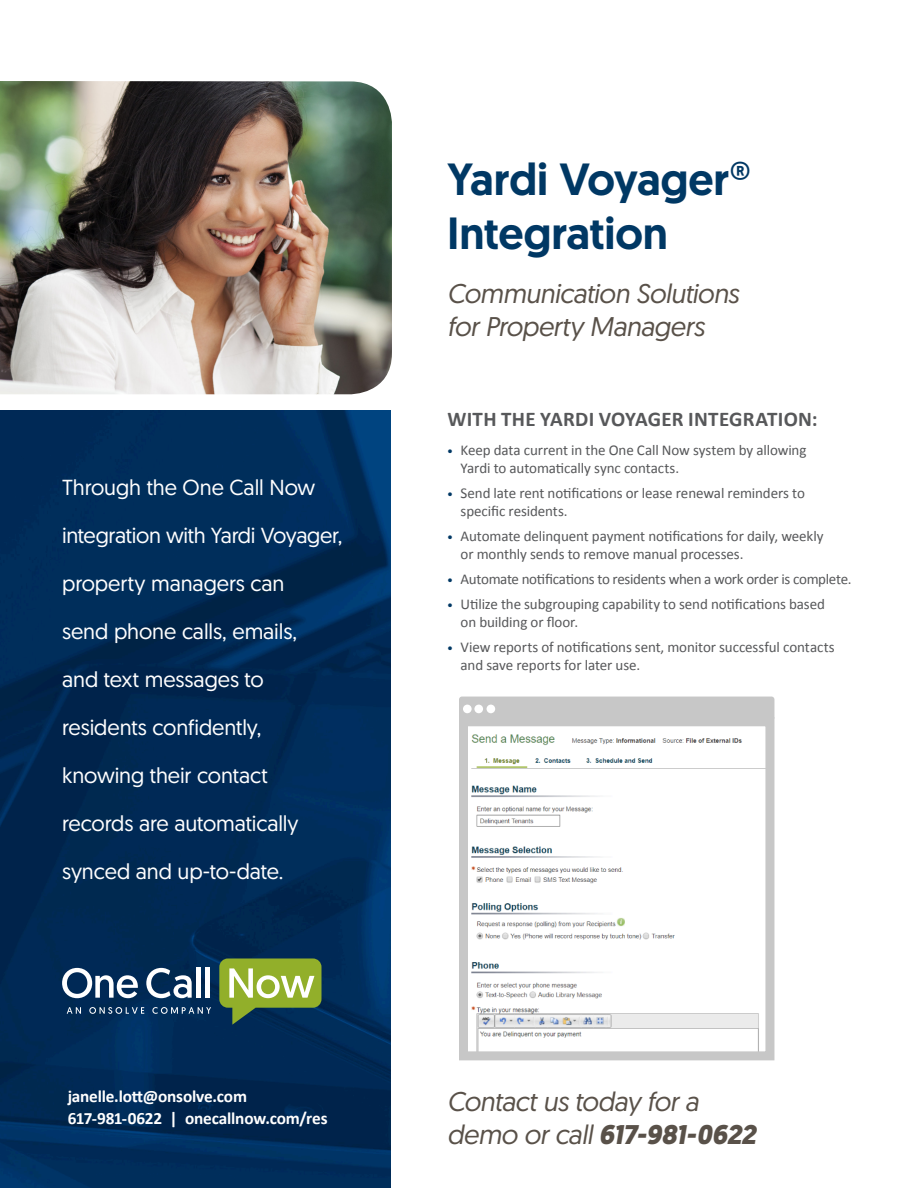
<style>
.page{position:relative;width:918px;height:1188px;background:#fff}
.page>*{position:absolute;margin:0;border:0;box-sizing:border-box;transform-origin:0 0}
.t1{font:500 45px/54px "Geomanist";letter-spacing:-.005em;color:#003864}
.Subtitle{font:italic 27px/33px "Geomanist";letter-spacing:-.015em;color:#595149}
.Callout{font:21.75px "Geomanist";letter-spacing:-.005em;color:#fff}
.numeral{font:700 21px "Calibri";letter-spacing:.015em;color:#57585a}
.t2{font:700 17.25px "Calibri";letter-spacing:-.01em;color:#fff}
.bullet_tab{font:15px/18px "Calibri";letter-spacing:-.01em;color:#57585a}
.s1{font-weight:400}
.s2{font-size:12px;color:#003864}
.s3{font-weight:700}
</style>
<div class="page">
<img style="left:0;top:411px;width:391px;height:777px">
<img style="left:0;top:81px;width:392px;height:314px">
<svg style="left:62px;top:968px;width:76px;height:30px"></svg>
<svg style="left:146px;top:968px;width:46px;height:30px"></svg>
<div style="left:196px;top:967px;width:5px;height:31px;background:#fff"></div>
<hr style="left:206px;top:967px;width:4px;height:31px;background:#fff">
<svg style="left:219px;top:959px;width:103px;height:66px;background:#7d9953"></svg>
<svg style="left:67px;top:1007px;width:14px;height:7px"></svg>
<svg style="left:89px;top:1007px;width:55px;height:7px"></svg>
<svg style="left:152px;top:1007px;width:59px;height:7px"></svg>
<svg style="left:459px;top:713px;width:316px;height:348px"></svg>
<div style="left:459px;top:697px;width:315px;height:22px;background:#c7c7c7"></div>
<div style="left:463px;top:705px;width:9px;height:8px;background:#fff;border-radius:50%"></div>
<div style="left:474px;top:705px;width:9px;height:8px;background:#fff;border-radius:50%"></div>
<div style="left:487px;top:705px;width:8px;height:8px;background:#fff;border-radius:50%"></div>
<p class="Callout" style="left:62px;top:473px;width:255px">Through the One Call Now</p>
<p class="Callout" style="left:62px;top:521px;width:282px">integration with Yardi Voyager,</p>
<p class="Callout" style="left:62px;top:569px;width:224px">property managers can</p>
<p class="Callout" style="left:62px;top:617px;width:237px">send phone calls, emails,</p>
<p class="Callout" style="left:62px;top:665px;width:203px">and text messages to</p>
<p class="Callout" style="left:62px;top:713px;width:201px">residents confidently,</p>
<p class="Callout" style="left:62px;top:761px;width:207px">knowing their contact</p>
<p class="Callout" style="left:62px;top:809px;width:238px">records are automatically</p>
<p class="Callout" style="left:62px;top:857px;width:223px">synced and up-to-date.</p>
<p class="t2" style="left:68px;top:1085px;width:181px">janelle.lott@onsolve.com</p>
<p class="t2" style="left:68px;top:1108px;width:261px">617-981-0622 | onecallnow.com/res</p>
<p class="t1" style="left:447px;top:152px;width:305px">Yardi Voyager<span class="s1">®<br></span>Integration</p>
<p class="Subtitle" style="left:447px;top:276px;width:293px">Communication Solutions for Property Managers</p>
<p class="numeral" style="left:448px;top:406px;width:371px">WITH THE YARDI VOYAGER INTEGRATION:</p>
<p class="bullet_tab" style="left:461px;top:440px;width:347px;text-indent:-14px"><span class="s2">•</span> Keep data current in the One Call Now system by allowing<br>Yardi to automatically sync contacts.</p>
<p class="bullet_tab" style="left:461px;top:483px;width:346px;text-indent:-14px"><span class="s2">•</span> Send late rent notifications or lease renewal reminders to specific residents.</p>
<p class="bullet_tab" style="left:461px;top:526px;width:364px;text-indent:-14px"><span class="s2">•</span> Automate delinquent payment notifications for daily, weekly or monthly sends to remove manual processes.</p>
<p class="bullet_tab" style="left:447px;top:569px;width:406px"><span class="s2">•</span> Automate notifications to residents when a work order is complete.</p>
<p class="bullet_tab" style="left:461px;top:595px;width:366px;text-indent:-14px"><span class="s2">•</span> Utilize the subgrouping capability to send notifications based on building or floor.</p>
<p class="bullet_tab" style="left:461px;top:638px;width:376px;text-indent:-14px"><span class="s2">•</span> View reports of notifications sent, monitor successful contacts and save reports for later use.</p>
<p class="Subtitle" style="left:447px;top:1084px;width:310px">Contact us today for a demo or call <span class="s3">617-981-0622</span></p>
</div>
